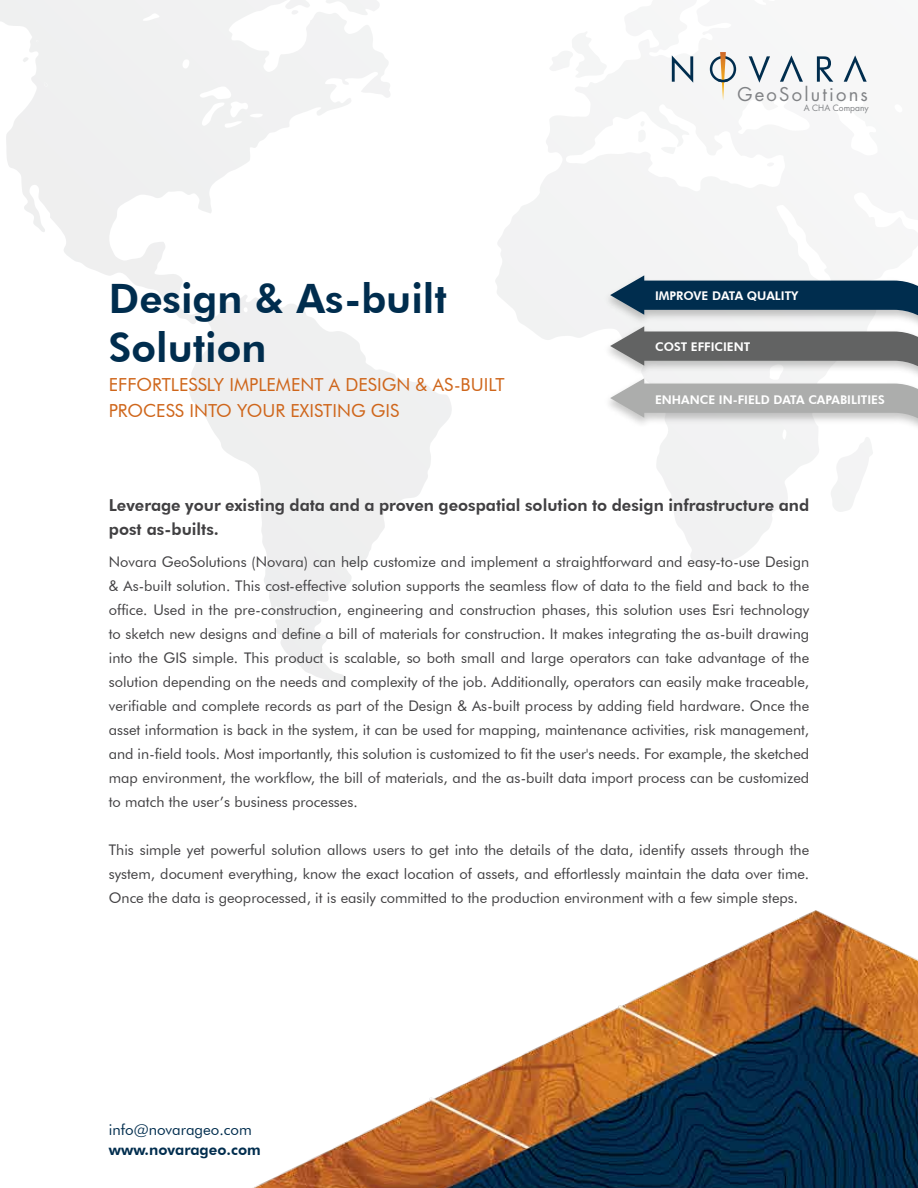
<style>
.page{position:relative;width:918px;height:1188px;background:#fff}
.page>*{position:absolute;margin:0;border:0;box-sizing:border-box;transform-origin:0 0}
.t1{font:800 40.5px/48.6px "Futura BT";color:#002d4e}
.t2{font:18.45px "Futura";letter-spacing:.12em;color:#808285}
.t3{font:18px/25.5px "Futura BT";color:#cf661b}
.t4{font:800 16.5px/24px "Futura BT";color:#414042}
.t5{font:15px "Futura BT";color:#002d4e}
.t6{font:800 15px "Futura BT";color:#002d4e}
.t7{font:14.7px/24px "Futura BT";color:#414042;text-align:justify}
.t8{font:800 12px "Futura BT";color:#fff}
.t9{font:8.55px "Futura";color:#808285}
</style>
<div class="page">
<img style="left:0;top:0;width:918px;height:1188px">
<img style="left:600px;top:270px;width:318px;height:51px">
<img style="left:600px;top:321px;width:10px;height:50px">
<img style="left:600px;top:373px;width:10px;height:70px">
<svg style="left:610px;top:275px;width:308px;height:237px"></svg>
<svg style="left:672px;top:55px;width:21px;height:28px"></svg>
<svg style="left:749px;top:56px;width:21px;height:27px"></svg>
<svg style="left:817px;top:56px;width:16px;height:26px"></svg>
<svg style="left:780px;top:55px;width:23px;height:27px"></svg>
<svg style="left:844px;top:55px;width:23px;height:27px"></svg>
<svg style="left:710px;top:52px;width:26px;height:49px"></svg>
<h1 class="t1" style="left:109px;top:274px;width:340px">Design &amp; As-built<br>Solution</h1>
<p class="t3" style="left:109px;top:372px;width:397px">EFFORTLESSLY IMPLEMENT A DESIGN &amp; AS-BUILT<br>PROCESS INTO YOUR EXISTING GIS</p>
<p class="t2" style="left:737px;top:81px;width:132px">GeoSolutions</p>
<p class="t9" style="left:804px;top:102px;width:67px">A CHA Company</p>
<p class="t8" style="left:655px;top:289px;width:145px">IMPROVE DATA QUALITY</p>
<p class="t8" style="left:655px;top:340px;width:97px">COST EFFICIENT</p>
<p class="t8" style="left:655px;top:392px;width:231px">ENHANCE IN-FIELD DATA CAPABILITIES</p>
<p class="t4" style="left:109px;top:493px;width:702px">Leverage your existing data and a proven geospatial solution to design infrastructure and post as-builts.</p>
<p class="t7" style="left:109px;top:549px;width:702px">Novara GeoSolutions (Novara) can help customize and implement a straightforward and easy-to-use Design &amp; As-built solution. This cost-effective solution supports the seamless flow of data to the field and back to the office. Used in the pre-construction, engineering and construction phases, this solution uses Esri technology to sketch new designs and define a bill of materials for construction. It makes integrating the as-built drawing into the GIS simple. This product is scalable, so both small and large operators can take advantage of the solution depending on the needs and complexity of the job. Additionally, operators can easily make traceable, verifiable and complete records as part of the Design &amp; As-built process by adding field hardware. Once the asset information is back in the system, it can be used for mapping, maintenance activities, risk management, and in-field tools. Most importantly, this solution is customized to fit the user's needs. For example, the sketched map environment, the workflow, the bill of materials, and the as-built data import process can be customized to match the user’s business processes.</p>
<p class="t7" style="left:109px;top:837px;width:702px">This simple yet powerful solution allows users to get into the details of the data, identify assets through the system, document everything, know the exact location of assets, and effortlessly maintain the data over time.<br>Once the data is geoprocessed, it is easily committed to the production environment with a few simple steps.</p>
<p class="t5" style="left:109px;top:1121px;width:145px">info@novarageo.com</p>
<p class="t6" style="left:109px;top:1140px;width:154px">www.novarageo.com</p>
</div>
